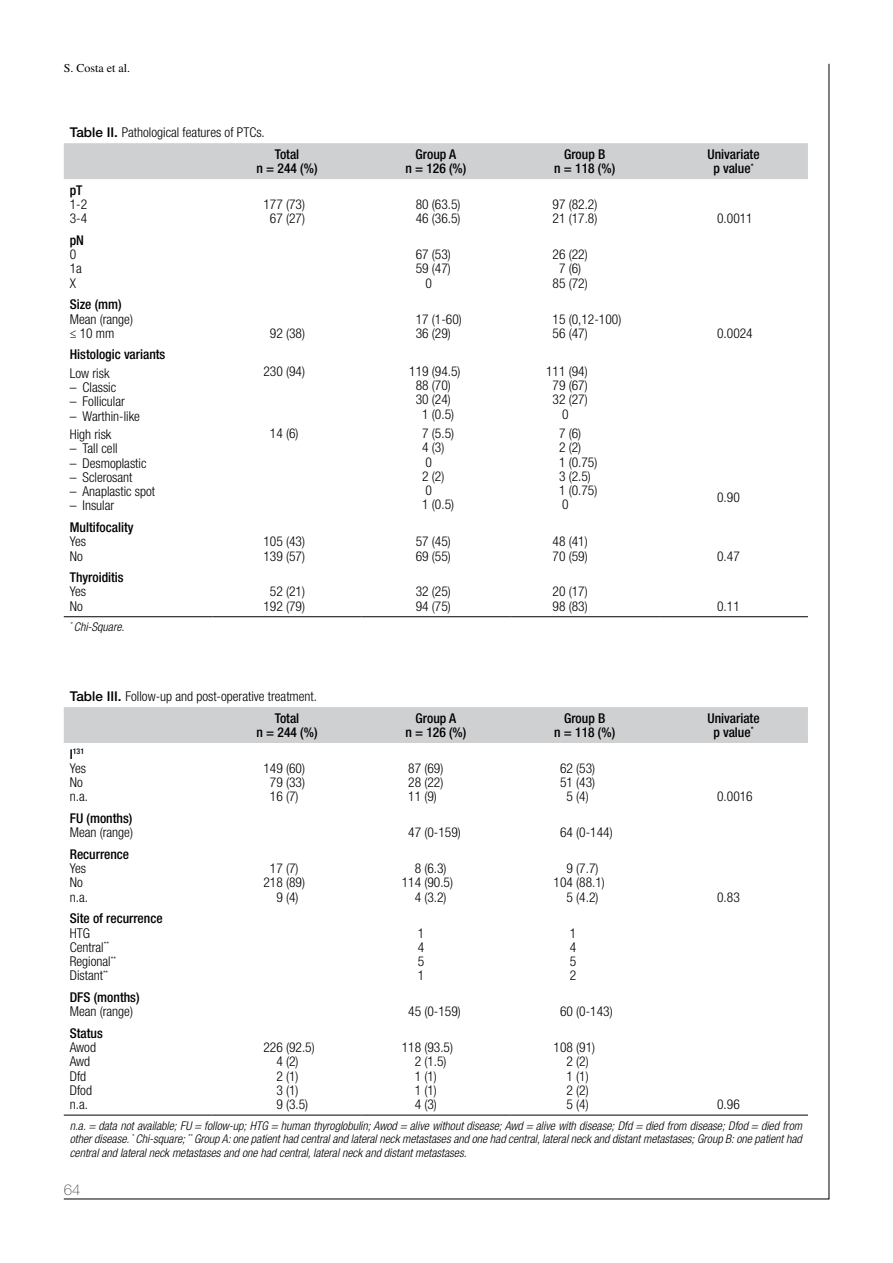
<style>
.page{position:relative;width:893px;height:1263px;background:#fff}
.page>*{position:absolute;margin:0;border:0;box-sizing:border-box;transform-origin:0 0}
.t1{font:100 15px "Helvetica Neue LT Std";color:#4b4b4d}
.t2{font:300 condensed 13.5px/14.2px "Helvetica Neue LT Std";color:#000}
.t3{font:500 condensed 13.5px/14.2px "Helvetica Neue LT Std";color:#000;text-align:center}
.t4{font:italic 300 condensed 12px/13.5px "Helvetica Neue LT Std";color:#000;text-align:justify}
.t5{font:12px "Times LT Std";color:#000}
.t6{font:500 condensed 7.8px "Helvetica Neue LT Std";color:#000}
.s1{font-weight:500;font-stretch:normal}
.s2{font-weight:500}
.s3{font-size:13.5px}
</style>
<div class="page">
<div style="left:64px;top:143px;width:744px;height:36px;background:#cfd0d1"></div>
<hr style="left:64px;top:616px;width:149px;height:1px;background:#000">
<hr style="left:213px;top:616px;width:148px;height:1px;background:#000">
<hr style="left:361px;top:616px;width:149px;height:1px;background:#000">
<hr style="left:510px;top:616px;width:149px;height:1px;background:#000">
<hr style="left:659px;top:616px;width:149px;height:1px;background:#000">
<div style="left:64px;top:707px;width:744px;height:36px;background:#cfd0d1"></div>
<hr style="left:64px;top:1115px;width:149px;height:1px;background:#000">
<hr style="left:213px;top:1115px;width:148px;height:1px;background:#000">
<hr style="left:361px;top:1115px;width:149px;height:1px;background:#000">
<hr style="left:510px;top:1115px;width:149px;height:1px;background:#000">
<hr style="left:659px;top:1115px;width:149px;height:1px;background:#000">
<p class="t5" style="left:64px;top:61px;width:68px">S. Costa et al.</p>
<p class="t2" style="left:70px;top:125px;width:197px"><span class="s1">Table II.</span> Pathological features of PTCs.</p>
<p class="t3" style="left:257px;top:147px;width:62px">Total<br>n = 244 (%)</p>
<p class="t3" style="left:405px;top:147px;width:62px">Group A<br>n = 126 (%)</p>
<p class="t3" style="left:554px;top:147px;width:62px">Group B<br>n = 118 (%)</p>
<p class="t3" style="left:707px;top:147px;width:54px">Univariate p value<sup>*</sup></p>
<p class="t3" style="left:70px;top:183px;width:14px">pT</p>
<p class="t2" style="left:70px;top:197px;width:19px">1-2<br>3-4</p>
<p class="t2" style="left:263px;top:197px;width:43px;text-align:center">177 (73)<br>67 (27)</p>
<p class="t2" style="left:416px;top:197px;width:46px">80 (63.5)<br>46 (36.5)</p>
<p class="t2" style="left:553px;top:197px;width:46px">97 (82.2)<br>21 (17.8)</p>
<p class="t2" style="left:717px;top:211px;width:37px">0.0011</p>
<p class="t3" style="left:70px;top:233px;width:16px">pN</p>
<p class="t2" style="left:70px;top:247px;width:14px">0<br>1a<br>X</p>
<p class="t2" style="left:416px;top:247px;width:37px">67 (53)</p>
<p class="t2" style="left:416px;top:261px;width:37px">59 (47)</p>
<p class="t2" style="left:425px;top:276px;width:8px">0</p>
<p class="t2" style="left:553px;top:247px;width:37px;text-align:center">26 (22)<br>7 (6)<br>85 (72)</p>
<p class="t3" style="left:70px;top:297px;width:53px">Size (mm)</p>
<p class="t2" style="left:70px;top:311px;width:65px">Mean (range) ≤ 10 mm</p>
<p class="t3" style="left:70px;top:347px;width:97px">Histologic variants</p>
<p class="t2" style="left:70px;top:366px;width:41px">Low risk</p>
<p class="t2" style="left:70px;top:380px;width:48px">– Classic</p>
<p class="t2" style="left:70px;top:394px;width:57px">– Follicular</p>
<p class="t2" style="left:70px;top:407px;width:72px;line-height:18.5px">– Warthin-like<br>High risk</p>
<p class="t2" style="left:70px;top:441px;width:49px">– Tall cell</p>
<p class="t2" style="left:70px;top:456px;width:78px">– Desmoplastic</p>
<p class="t2" style="left:70px;top:470px;width:64px">– Sclerosant</p>
<p class="t2" style="left:70px;top:484px;width:87px">– Anaplastic spot</p>
<p class="t2" style="left:70px;top:498px;width:46px">– Insular</p>
<p class="t2" style="left:270px;top:326px;width:37px">92 (38)</p>
<p class="t2" style="left:263px;top:364px;width:43px">230 (94)</p>
<p class="t2" style="left:270px;top:426px;width:30px">14 (6)</p>
<p class="t2" style="left:416px;top:311px;width:48px">17 (1-60)<br>36 (29)</p>
<p class="t2" style="left:553px;top:311px;width:70px">15 (0,12-100)<br>56 (47)</p>
<p class="t2" style="left:409px;top:364px;width:53px;text-align:center">119 (94.5)<br>88 (70)<br>30 (24)<br>1 (0.5)</p>
<p class="t2" style="left:422px;top:426px;width:33px">7 (5.5)<br>4 (3)<br>0<br>2 (2)<br>0<br>1 (0.5)</p>
<p class="t2" style="left:546px;top:364px;width:43px;text-align:center">111 (94)<br>79 (67)<br>32 (27)<br>0</p>
<p class="t2" style="left:559px;top:426px;width:40px">7 (6)<br>2 (2)<br>1 (0.75)<br>3 (2.5)<br>1 (0.75)<br>0</p>
<p class="t3" style="left:70px;top:520px;width:65px">Multifocality</p>
<p class="t2" style="left:70px;top:534px;width:18px">Yes<br>No</p>
<p class="t2" style="left:263px;top:534px;width:43px">105 (43)<br>139 (57)</p>
<p class="t2" style="left:416px;top:534px;width:37px">57 (45)<br>69 (55)</p>
<p class="t2" style="left:553px;top:534px;width:37px">48 (41)<br>70 (59)</p>
<p class="t3" style="left:70px;top:570px;width:55px">Thyroiditis</p>
<p class="t2" style="left:70px;top:584px;width:18px">Yes<br>No</p>
<p class="t2" style="left:263px;top:584px;width:43px;text-align:center">52 (21)<br>192 (79)</p>
<p class="t2" style="left:416px;top:584px;width:37px">32 (25)<br>94 (75)</p>
<p class="t2" style="left:553px;top:584px;width:37px">20 (17)<br>98 (83)</p>
<p class="t4" style="left:70px;top:621px;width:56px"><sup>*</sup> Chi-Square.</p>
<p class="t2" style="left:717px;top:326px;width:37px">0.0024</p>
<p class="t2" style="left:717px;top:490px;width:24px">0.90</p>
<p class="t2" style="left:717px;top:549px;width:24px">0.47</p>
<p class="t2" style="left:717px;top:599px;width:24px">0.11</p>
<p class="t2" style="left:275px;top:685px;width:44px;line-height:21.6px;text-indent:-205px"><span class="s1">Table III.</span> Follow-up and post-operative treatment.<br><span class="s2">Total</span></p>
<p class="t3" style="left:257px;top:725px;width:62px">n = 244 (%)</p>
<p class="t3" style="left:405px;top:711px;width:62px">Group A<br>n = 126 (%)</p>
<p class="t3" style="left:554px;top:711px;width:62px">Group B<br>n = 118 (%)</p>
<p class="t3" style="left:707px;top:711px;width:54px">Univariate p value<sup>*</sup></p>
<p class="t6" style="left:70px;top:747px;width:16px"><span class="s3">I</span>131</p>
<p class="t2" style="left:70px;top:761px;width:20px">Yes<br>No n.a.</p>
<p class="t2" style="left:263px;top:761px;width:43px;text-align:center">149 (60)<br>79 (33)<br>16 (7)</p>
<p class="t2" style="left:408px;top:761px;width:37px;text-align:justify">87 (69)<br>28 (22)<br>11 (9)</p>
<p class="t2" style="left:560px;top:761px;width:37px;text-align:center">62 (53)<br>51 (43)<br>5 (4)</p>
<p class="t3" style="left:70px;top:811px;width:64px">FU (months)</p>
<p class="t2" style="left:70px;top:825px;width:65px">Mean (range)</p>
<p class="t2" style="left:408px;top:825px;width:54px">47 (0-159)</p>
<p class="t2" style="left:560px;top:825px;width:54px">64 (0-144)</p>
<p class="t3" style="left:70px;top:847px;width:61px">Recurrence</p>
<p class="t2" style="left:70px;top:861px;width:20px">Yes<br>No n.a.</p>
<p class="t2" style="left:263px;top:861px;width:43px;text-align:center">17 (7)<br>218 (89)<br>9 (4)</p>
<p class="t2" style="left:402px;top:861px;width:53px;text-align:center">8 (6.3)<br>114 (90.5)<br>4 (3.2)</p>
<p class="t2" style="left:554px;top:861px;width:53px;text-align:center">9 (7.7)<br>104 (88.1)<br>5 (4.2)</p>
<p class="t2" style="left:717px;top:789px;width:37px">0.0016</p>
<p class="t2" style="left:717px;top:890px;width:24px">0.83</p>
<p class="t3" style="left:70px;top:911px;width:94px">Site of recurrence</p>
<p class="t2" style="left:70px;top:925px;width:48px">HTG<br>Central<sup>**<br></sup>Regional<sup>**<br></sup>Distant<sup>**</sup></p>
<p class="t2" style="left:418px;top:925px;width:8px;text-align:justify">1<br>4<br>5<br>1</p>
<p class="t2" style="left:570px;top:925px;width:8px;text-align:justify">1<br>4<br>5<br>2</p>
<p class="t3" style="left:70px;top:990px;width:71px">DFS (months)</p>
<p class="t2" style="left:70px;top:1004px;width:65px">Mean (range)</p>
<p class="t2" style="left:408px;top:1004px;width:54px">45 (0-159)</p>
<p class="t2" style="left:560px;top:1004px;width:54px">60 (0-143)</p>
<p class="t3" style="left:70px;top:1026px;width:35px">Status</p>
<p class="t2" style="left:70px;top:1040px;width:28px">Awod<br>Awd<br>Dfd<br>Dfod n.a.</p>
<p class="t2" style="left:263px;top:1040px;width:53px;text-align:center">226 (92.5)<br>4 (2)<br>2 (1)<br>3 (1)<br>9 (3.5)</p>
<p class="t2" style="left:402px;top:1040px;width:53px;text-align:center">118 (93.5)<br>2 (1.5)<br>1 (1)<br>1 (1)<br>4 (3)</p>
<p class="t2" style="left:554px;top:1040px;width:43px;text-align:center">108 (91)<br>2 (2)<br>1 (1)<br>2 (2)<br>5 (4)</p>
<p class="t2" style="left:717px;top:1097px;width:24px">0.96</p>
<p class="t4" style="left:70px;top:1119px;width:734px">n.a. = data not available; FU = follow-up; HTG = human thyroglobulin; Awod = alive without disease; Awd = alive with disease; Dfd = died from disease; Dfod = died from other disease. <sup>*</sup> Chi-square; <sup>**</sup> Group A: one patient had central and lateral neck metastases and one had central, lateral neck and distant metastases; Group B: one patient had central and lateral neck metastases and one had central, lateral neck and distant metastases.</p>
<p class="t1" style="left:64px;top:1181px;width:18px">64</p>
</div>
